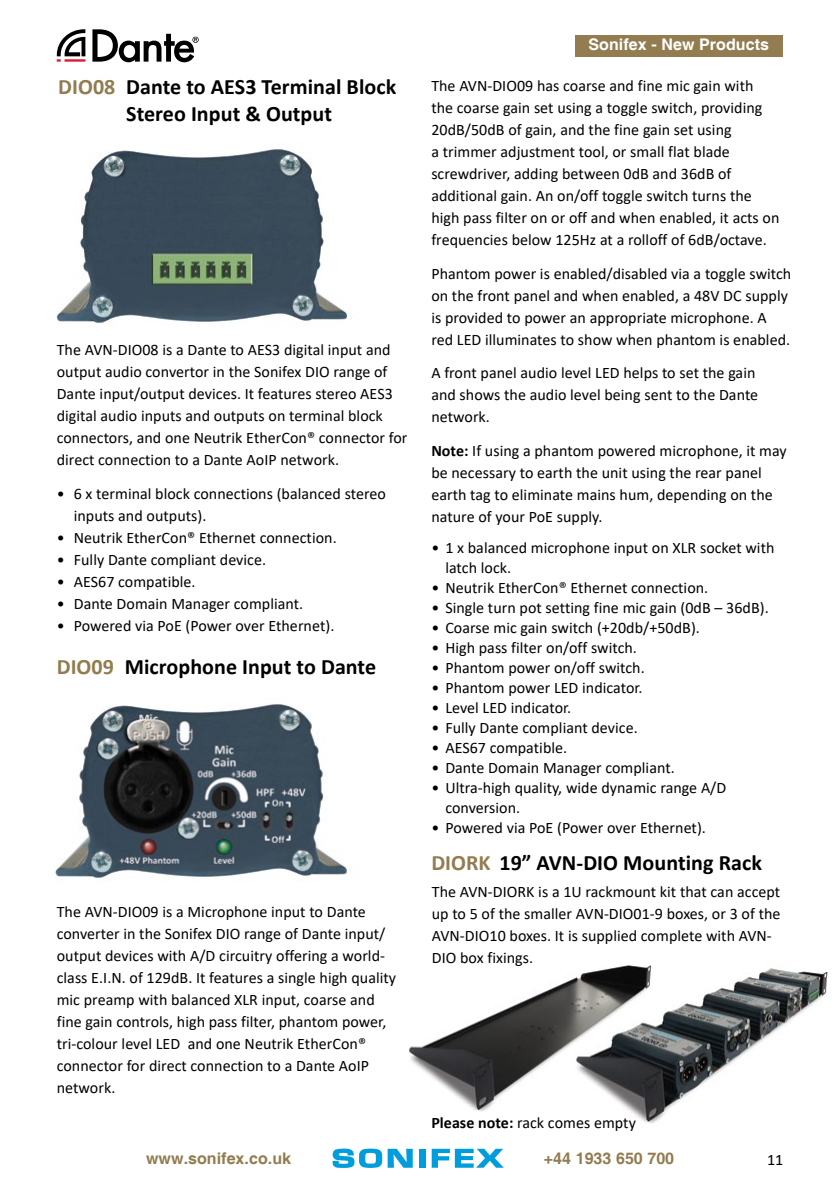
<style>
.page{position:relative;width:840px;height:1191px;background:#fff}
.page>*{position:absolute;margin:0;border:0;box-sizing:border-box;transform-origin:0 0}
.t1{font:700 22px/26px "Calibri";letter-spacing:.005em;color:#000;text-align:center}
.t2{font:16px/22px "Calibri";letter-spacing:.005em;color:#000}
.t3{font:700 16px "Helvetica";letter-spacing:.005em;color:#927c50}
.t4{font:700 16px "Helvetica";letter-spacing:.005em;color:#fff}
.s1{color:#927c50}
.s2{font-weight:700}
</style>
<div class="page">
<div style="left:575px;top:35px;width:207px;height:22px;background:#927c50"></div>
<div style="left:419px;top:1148px;width:6px;height:19px;background:#009ddc"></div>
<svg style="left:332px;top:1148px;width:80px;height:19px"></svg>
<svg style="left:431px;top:1148px;width:72px;height:19px"></svg>
<img style="left:409px;top:982px;width:156px;height:129px">
<img style="left:55px;top:704px;width:293px;height:176px">
<img style="left:57px;top:149px;width:291px;height:175px">
<svg style="left:57px;top:29px;width:28px;height:33px"></svg>
<svg style="left:92px;top:29px;width:106px;height:33px"></svg>
<img style="left:565px;top:965px;width:264px;height:158px">
<h1 class="t1" style="left:58px;top:74px;width:339px"><span class="s1">DIO08</span> Dante to AES3 Terminal Block<br>Stereo Input &amp; Output</h1>
<p class="t2" style="left:57px;top:338px;width:352px">The AVN-DIO08 is a Dante to AES3 digital input and output audio convertor in the Sonifex DIO range of Dante input/output devices. It features stereo AES3 digital audio inputs and outputs on terminal block connectors, and one Neutrik EtherCon® connector for direct connection to a Dante AoIP network.</p>
<p class="t2" style="left:74px;top:482px;width:313px;text-indent:-17px">• 6 x terminal block connections (balanced stereo inputs and outputs).</p>
<p class="t2" style="left:57px;top:526px;width:281px">• Neutrik EtherCon® Ethernet connection.</p>
<p class="t2" style="left:57px;top:548px;width:211px">• Fully Dante compliant device.</p>
<p class="t2" style="left:57px;top:570px;width:140px">• AES67 compatible.</p>
<p class="t2" style="left:57px;top:592px;width:248px">• Dante Domain Manager compliant.</p>
<p class="t2" style="left:57px;top:614px;width:279px">• Powered via PoE (Power over Ethernet).</p>
<h1 class="t1" style="left:57px;top:653px;width:321px"><span class="s1">DIO09</span> Microphone Input to Dante</h1>
<p class="t2" style="left:57px;top:900px;width:341px">The AVN-DIO09 is a Microphone input to Dante converter in the Sonifex DIO range of Dante input/ output devices with A/D circuitry offering a world&shy;class E.I.N. of 129dB. It features a single high quality mic preamp with balanced XLR input, coarse and fine gain controls, high pass filter, phantom power, tri-colour level LED and one Neutrik EtherCon® connector for direct connection to a Dante AoIP network.</p>
<p class="t4" style="left:588px;top:35px;width:182px">Sonifex - New Products</p>
<p class="t2" style="left:431px;top:75px;width:349px">The AVN-DIO09 has coarse and fine mic gain with<br>the coarse gain set using a toggle switch, providing 20dB/50dB of gain, and the fine gain set using<br>a trimmer adjustment tool, or small flat blade screwdriver, adding between 0dB and 36dB of additional gain. An on/off toggle switch turns the high pass filter on or off and when enabled, it acts on frequencies below 125Hz at a rolloff of 6dB/octave.</p>
<p class="t2" style="left:431px;top:262px;width:361px">Phantom power is enabled/disabled via a toggle switch on the front panel and when enabled, a 48V DC supply is provided to power an appropriate microphone. A red LED illuminates to show when phantom is enabled.</p>
<p class="t2" style="left:431px;top:361px;width:328px">A front panel audio level LED helps to set the gain and shows the audio level being sent to the Dante network.</p>
<p class="t2" style="left:431px;top:439px;width:356px"><span class="s2">Note:</span> If using a phantom powered microphone, it may be necessary to earth the unit using the rear panel earth tag to eliminate mains hum, depending on the nature of your PoE supply.</p>
<p class="t2" style="left:445px;top:537px;width:330px;line-height:20px;text-indent:-14px">• 1 x balanced microphone input on XLR socket with latch lock.</p>
<p class="t2" style="left:431px;top:576px;width:278px">• Neutrik EtherCon® Ethernet connection.</p>
<p class="t2" style="left:431px;top:596px;width:339px">• Single turn pot setting fine mic gain (0dB – 36dB).</p>
<p class="t2" style="left:431px;top:616px;width:270px">• Coarse mic gain switch (+20db/+50dB).</p>
<p class="t2" style="left:431px;top:636px;width:207px">• High pass filter on/off switch.</p>
<p class="t2" style="left:431px;top:656px;width:215px">• Phantom power on/off switch.</p>
<p class="t2" style="left:431px;top:676px;width:213px">• Phantom power LED indicator.</p>
<p class="t2" style="left:431px;top:696px;width:141px">• Level LED indicator.</p>
<p class="t2" style="left:431px;top:716px;width:208px">• Fully Dante compliant device.</p>
<p class="t2" style="left:431px;top:736px;width:137px">• AES67 compatible.</p>
<p class="t2" style="left:431px;top:756px;width:245px">• Dante Domain Manager compliant.</p>
<p class="t2" style="left:445px;top:777px;width:282px;line-height:20px;text-indent:-14px">• Ultra-high quality, wide dynamic range A/D conversion.</p>
<p class="t2" style="left:431px;top:816px;width:276px">• Powered via PoE (Power over Ethernet).</p>
<h1 class="t1" style="left:431px;top:849px;width:332px"><span class="s1">DIORK</span> 19” AVN-DIO Mounting Rack</h1>
<p class="t2" style="left:431px;top:880px;width:350px">The AVN-DIORK is a 1U rackmount kit that can accept up to 5 of the smaller AVN-DIO01-9 boxes, or 3 of the AVN-DIO10 boxes. It is supplied complete with AVN-DIO box fixings.</p>
<p class="t2" style="left:431px;top:1111px;width:206px"><span class="s2">Please note:</span> rack comes empty</p>
<p class="t3" style="left:146px;top:1149px;width:146px">www.sonifex.co.uk</p>
<p class="t3" style="left:543px;top:1149px;width:132px">+44 1933 650 700</p>
<p class="t2" style="left:766px;top:1148px;width:18px">11</p>
</div>
